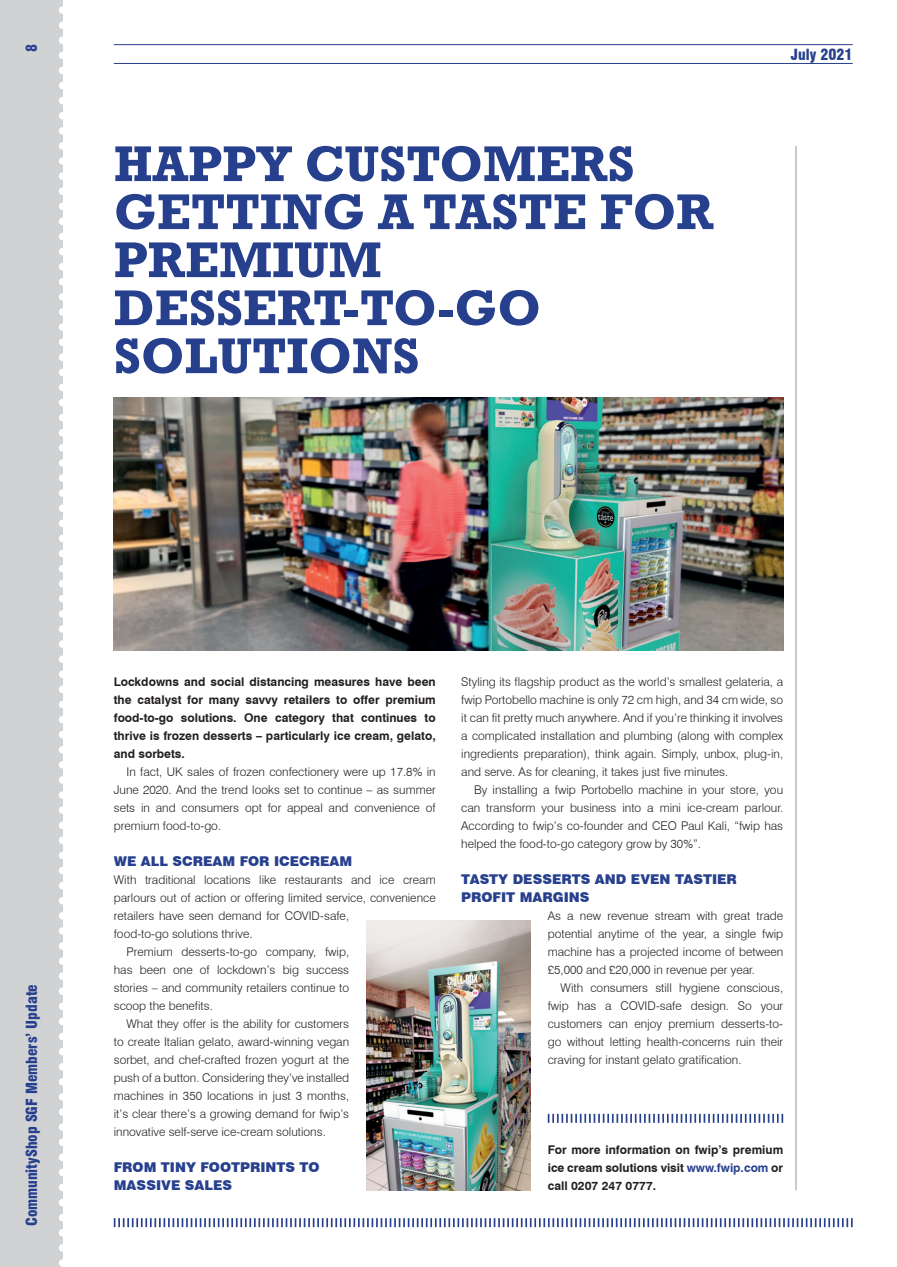
<style>
.page{position:relative;width:897px;height:1267px;background:#fff}
.page>*{position:absolute;margin:0;border:0;box-sizing:border-box;transform-origin:0 0}
.t1{font:700 51px/48px "Rockwell";color:#27408e}
.t2{font:900 condensed 15px "Swiss 721 BT";color:#27408e}
.t3{font:900 13.5px/18px "Swiss 721 BT";color:#27408e}
.t4{font:300 12px/18px "Swiss 721 BT";color:#231f20;text-align:justify}
.t5{font:700 12px/18px "Swiss 721 BT";color:#231f20;text-align:justify}
.s1{color:#27408e}
</style>
<div class="page">
<div style="left:0;top:0;width:62px;height:1266px;background:#d1d2d4"></div>
<svg style="left:59px;top:0;width:4px;height:1267px"></svg>
<hr style="left:795px;top:146px;width:1px;height:1044px;background:#939598">
<svg style="left:114px;top:1218px;width:738px;height:8px"></svg>
<svg style="left:547px;top:1113px;width:236px;height:9px"></svg>
<hr style="left:114px;top:44px;width:738px;height:1px;background:#27408e">
<hr style="left:114px;top:63px;width:738px;height:1px;background:#27408e">
<img style="left:114px;top:398px;width:669px;height:252px">
<img style="left:366px;top:920px;width:164px;height:270px">
<p class="t2" style="left:23px;top:52px;width:10px;rotate:-90deg">8</p>
<h1 class="t1" style="left:114px;top:140px;width:601px">HAPPY CUSTOMERS<br>GETTING A TASTE FOR<br>PREMIUM<br>DESSERT-TO-GO<br>SOLUTIONS</h1>
<p class="t2" style="left:790px;top:45px;width:63px">July 2021</p>
<p class="t2" style="left:23px;top:1226px;width:244px;rotate:-90deg">CommunityShop SGF Members’ Update</p>
<p class="t5" style="left:114px;top:672px;width:323px">Lockdowns and social distancing measures have been the catalyst for many savvy retailers to offer premium food-to-go solutions. One category that continues to thrive is frozen desserts – particularly ice cream, gelato, and sorbets.</p>
<p class="t4" style="left:114px;top:762px;width:323px;text-indent:13px">In fact, UK sales of frozen confectionery were up 17.8% in June 2020. And the trend looks set to continue – as summer sets in and consumers opt for appeal and convenience of premium food-to-go.</p>
<p class="t3" style="left:114px;top:852px;width:240px">WE ALL SCREAM FOR ICECREAM</p>
<p class="t4" style="left:114px;top:870px;width:323px">With traditional locations like restaurants and ice cream</p>
<p class="t4" style="left:114px;top:888px;width:323px">parlours out of action or offering limited service, convenience</p>
<p class="t4" style="left:114px;top:906px;width:237px">retailers have seen demand for COVID-safe,</p>
<p class="t4" style="left:114px;top:924px;width:140px">food-to-go solutions thrive.</p>
<p class="t4" style="left:126px;top:942px;width:224px">Premium desserts-to-go company, fwip,</p>
<p class="t4" style="left:114px;top:960px;width:237px">has been one of lockdown’s big success</p>
<p class="t4" style="left:114px;top:978px;width:237px">stories – and community retailers continue to</p>
<p class="t4" style="left:114px;top:996px;width:101px">scoop the benefits.</p>
<p class="t4" style="left:126px;top:1014px;width:224px">What they offer is the ability for customers</p>
<p class="t4" style="left:114px;top:1032px;width:237px">to create Italian gelato, award-winning vegan</p>
<p class="t4" style="left:114px;top:1050px;width:237px">sorbet, and chef-crafted frozen yogurt at the</p>
<p class="t4" style="left:114px;top:1068px;width:237px">push of a button. Considering they’ve installed</p>
<p class="t4" style="left:114px;top:1086px;width:237px">machines in 350 locations in just 3 months,</p>
<p class="t4" style="left:114px;top:1104px;width:237px">it’s clear there’s a growing demand for fwip’s</p>
<p class="t4" style="left:114px;top:1122px;width:213px">innovative self-serve ice-cream solutions.</p>
<p class="t3" style="left:114px;top:1158px;width:207px">FROM TINY FOOTPRINTS TO<br>MASSIVE SALES</p>
<p class="t4" style="left:461px;top:672px;width:323px">Styling its flagship product as the world’s smallest gelateria, a fwip Portobello machine is only 72 cm high, and 34 cm wide, so it can fit pretty much anywhere. And if you’re thinking it involves a complicated installation and plumbing (along with complex ingredients preparation), think again. Simply, unbox, plug-in, and serve. As for cleaning, it takes just five minutes.</p>
<p class="t4" style="left:461px;top:780px;width:323px;text-indent:13px">By installing a fwip Portobello machine in your store, you can transform your business into a mini ice-cream parlour.<br>According to fwip’s co-founder and CEO Paul Kali, “fwip has helped the food-to-go category grow by 30%”.</p>
<p class="t3" style="left:461px;top:870px;width:277px">TASTY DESSERTS AND EVEN TASTIER<br>PROFIT MARGINS</p>
<p class="t4" style="left:547px;top:906px;width:237px">As a new revenue stream with great trade potential anytime of the year, a single fwip machine has a projected income of between £5,000 and £20,000 in revenue per year.</p>
<p class="t4" style="left:547px;top:978px;width:237px;text-indent:13px">With consumers still hygiene conscious, fwip has a COVID-safe design. So your customers can enjoy premium desserts-to&shy;go without letting health-concerns ruin their craving for instant gelato gratification.</p>
<p class="t5" style="left:547px;top:1140px;width:237px">For more information on fwip’s premium ice cream solutions visit <span class="s1">www.fwip.com</span> or call 0207 247 0777.</p>
</div>
